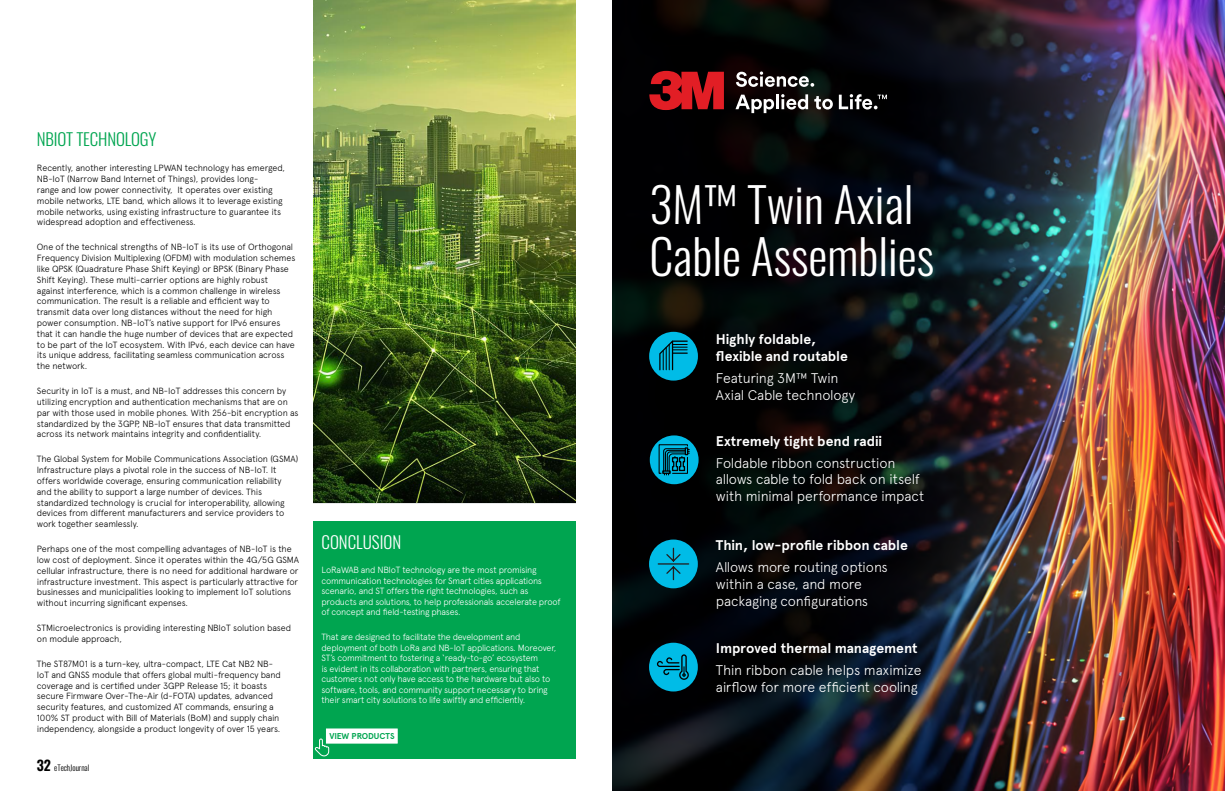
<style>
.page{position:relative;width:1225px;height:791px;background:#fff}
.page>*{position:absolute;margin:0;border:0;box-sizing:border-box;transform-origin:0 0}
.t1{font:300 48px/52px "Oswald";color:#fff}
.t2{font:300 17px "Oswald";letter-spacing:-.01em;color:#00a550}
.t3{font:300 17px "Oswald";color:#fff}
.t4{font:300 14px/16.8px "Apercu Avnet";letter-spacing:-.015em;color:#fff}
.t5{font:700 14px/16.8px "Apercu Avnet";letter-spacing:-.005em;color:#fff}
.t6{font:300 9px/10.8px "Apercu Avnet";letter-spacing:-.015em;color:#000}
.t7{font:300 9px/10.5px "Apercu Avnet";letter-spacing:-.03em;color:#fff}
.t8{font:700 8.5px "Apercu Avnet";letter-spacing:-.005em;color:#00a550}
.t9{font:300 8px "Oswald";color:#000}
.s1{font-weight:600;font-size:14px}
</style>
<div class="page">
<img style="left:612px;top:0;width:613px;height:791px">
<div style="left:649px;top:332px;width:49px;height:49px;background:#00bce7;border-radius:50%"></div>
<svg style="left:659px;top:340px;width:28px;height:31px"></svg>
<div style="left:650px;top:435px;width:48px;height:49px;background:#00bce7;border-radius:50%"></div>
<svg style="left:658px;top:444px;width:32px;height:31px"></svg>
<div style="left:649px;top:539px;width:49px;height:49px;background:#00bce7;border-radius:50%"></div>
<svg style="left:666px;top:548px;width:15px;height:32px"></svg>
<hr style="left:658px;top:563px;width:30px;height:2px;background:#221e1f">
<div style="left:649px;top:643px;width:49px;height:48px;background:#00bce7;border-radius:50%"></div>
<svg style="left:657px;top:654px;width:32px;height:26px"></svg>
<svg style="left:649px;top:71px;width:75px;height:39px;background:#a6161b"></svg>
<svg style="left:736px;top:71px;width:78px;height:16px"></svg>
<svg style="left:735px;top:94px;width:73px;height:19px"></svg>
<svg style="left:814px;top:96px;width:19px;height:14px"></svg>
<svg style="left:839px;top:94px;width:48px;height:16px"></svg>
<div style="left:313px;top:522px;width:262px;height:237px;background:#00a550"></div>
<div style="left:326px;top:728px;width:72px;height:15px;background:#fff;border:1px solid #fff"></div>
<svg style="left:314px;top:739px;width:15px;height:17px"></svg>
<img style="left:313px;top:0;width:262px;height:503px">
<h2 class="t2" style="left:37px;top:124px;width:121px">NBIOT TECHNOLOGY</h2>
<p class="t6" style="left:37px;top:162px;width:249px">Recently, another interesting LPWAN technology has emerged, NB-IoT (Narrow Band Internet of Things), provides long-<br>range and low power connectivity, It operates over existing mobile networks, LTE band, which allows it to leverage existing mobile networks, using existing infrastructure to guarantee its widespread adoption and effectiveness.</p>
<p class="t6" style="left:37px;top:241px;width:260px">One of the technical strengths of NB-IoT is its use of Orthogonal Frequency Division Multiplexing (OFDM) with modulation schemes like QPSK (Quadrature Phase Shift Keying) or BPSK (Binary Phase Shift Keying). These multi-carrier options are highly robust against interference, which is a common challenge in wireless communication. The result is a reliable and efficient way to transmit data over long distances without the need for high power consumption. NB-IoT’s native support for IPv6 ensures that it can handle the huge number of devices that are expected to be part of the IoT ecosystem. With IPv6, each device can have its unique address, facilitating seamless communication across the network.</p>
<p class="t6" style="left:37px;top:385px;width:263px">Security in IoT is a must, and NB-IoT addresses this concern by utilizing encryption and authentication mechanisms that are on par with those used in mobile phones. With 256-bit encryption as standardized by the 3GPP, NB-IoT ensures that data transmitted across its network maintains integrity and confidentiality.</p>
<p class="t6" style="left:37px;top:453px;width:263px">The Global System for Mobile Communications Association (GSMA)<br>Infrastructure plays a pivotal role in the success of NB-IoT. It offers worldwide coverage, ensuring communication reliability and the ability to support a large number of devices. This standardized technology is crucial for interoperability, allowing devices from different manufacturers and service providers to work together seamlessly.</p>
<p class="t6" style="left:37px;top:543px;width:264px">Perhaps one of the most compelling advantages of NB-IoT is the low cost of deployment. Since it operates within the 4G/5G GSMA cellular infrastructure, there is no need for additional hardware or infrastructure investment. This aspect is particularly attractive for businesses and municipalities looking to implement IoT solutions without incurring significant expenses.</p>
<p class="t6" style="left:37px;top:622px;width:256px">STMicroelectronics is providing interesting NBIoT solution based on module approach,</p>
<p class="t6" style="left:37px;top:657px;width:245px">The ST87M01 is a turn-key, ultra-compact, LTE Cat NB2 NB-IoT and GNSS module that offers global multi-frequency band coverage and is certified under 3GPP Release 15; it boasts secure Firmware Over-The-Air (d-FOTA) updates, advanced security features, and customized AT commands, ensuring a 100% ST product with Bill of Materials (BoM) and supply chain independency, alongside a product longevity of over 15 years.</p>
<p class="t9" style="left:37px;top:760px;width:54px"><span class="s1">32</span> eTechJournal</p>
<h2 class="t3" style="left:321px;top:527px;width:81px">CONCLUSION</h2>
<p class="t7" style="left:321px;top:564px;width:240px">LoRaWAB and NBIoT technology are the most promising communication technologies for Smart cities applications scenario, and ST offers the right technologies, such as products and solutions, to help professionals accelerate proof of concept and field-testing phases.</p>
<p class="t7" style="left:321px;top:631px;width:236px">That are designed to facilitate the development and deployment of both LoRa and NB-IoT applications. Moreover, ST’s commitment to fostering a ‘ready-to-go’ ecosystem<br>is evident in its collaboration with partners, ensuring that customers not only have access to the hardware but also to software, tools, and community support necessary to bring their smart city solutions to life swiftly and efficiently.</p>
<p class="t8" style="left:329px;top:730px;width:67px">VIEW PRODUCTS</p>
<h1 class="t1" style="left:649px;top:174px;width:286px">3M™ Twin Axial<br>Cable Assemblies</h1>
<h3 class="t5" style="left:716px;top:330px;width:133px">Highly foldable, flexible and routable</h3>
<h3 class="t4" style="left:716px;top:368px;width:141px">Featuring 3M™ Twin<br>Axial Cable technology</h3>
<h3 class="t5" style="left:716px;top:431px;width:168px">Extremely tight bend radii</h3>
<h3 class="t4" style="left:716px;top:453px;width:210px">Foldable ribbon construction allows cable to fold back on itself with minimal performance impact</h3>
<h3 class="t5" style="left:716px;top:536px;width:193px">Thin, low-profile ribbon cable</h3>
<h3 class="t4" style="left:716px;top:558px;width:173px">Allows more routing options within a case, and more packaging configurations</h3>
<h3 class="t5" style="left:716px;top:639px;width:203px">Improved thermal management</h3>
<h3 class="t4" style="left:716px;top:660px;width:207px">Thin ribbon cable helps maximize airflow for more efficient cooling</h3>
</div>
